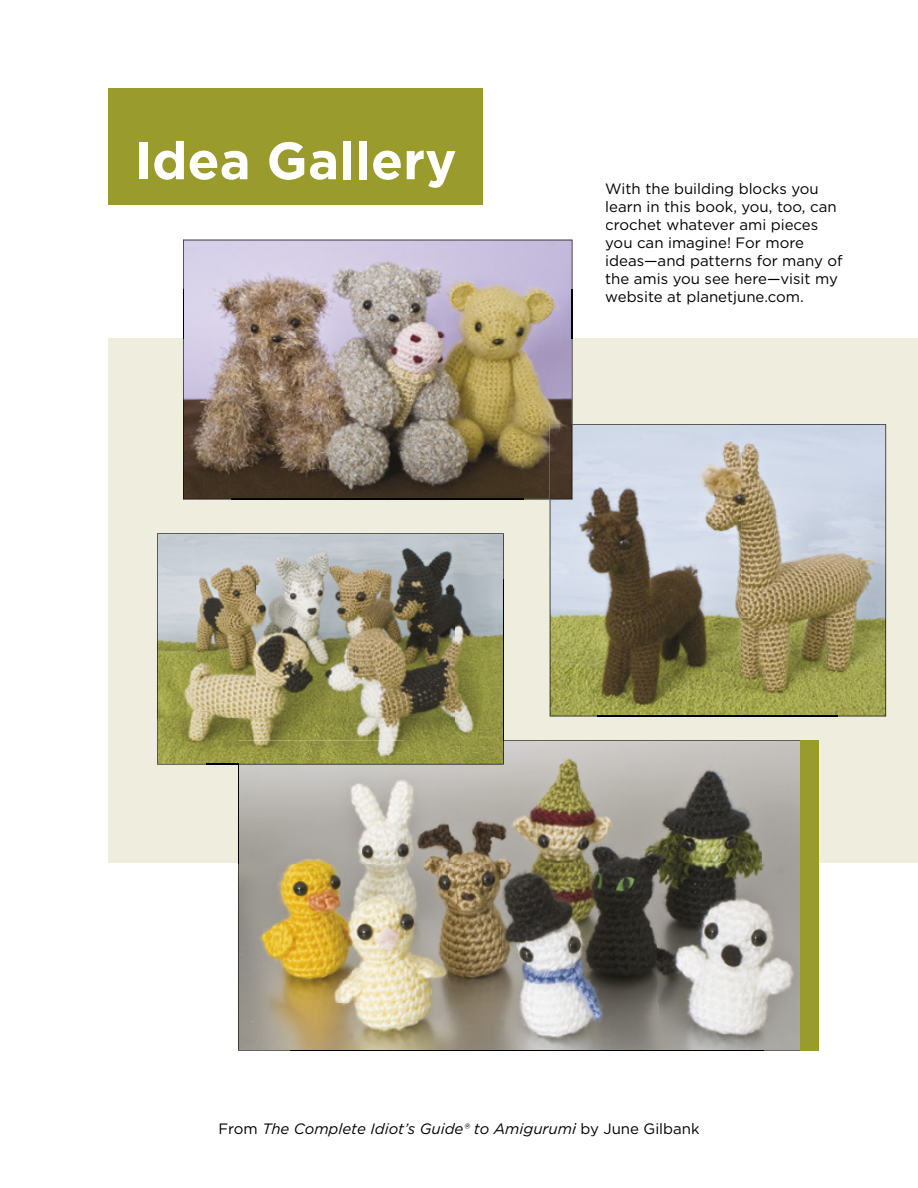
<style>
.page{position:relative;width:918px;height:1188px;background:#fff}
.page>*{position:absolute;margin:0;border:0;box-sizing:border-box;transform-origin:0 0}
.t1{font:700 52.5px "Gotham";color:#fff}
.t2{font:15px/18px "Gotham";color:#000}
.t3{font:italic 15px "Gotham";color:#000}
.s1{font-style:normal}
</style>
<div class="page">
<div style="left:108px;top:339px;width:810px;height:524px;background:#efeede"></div>
<div style="left:108px;top:88px;width:375px;height:117px;background:#9a9b2d"></div>
<img style="left:238px;top:863px;width:563px;height:188px">
<svg style="left:238px;top:740px;width:563px;height:123px"></svg>
<img style="left:238px;top:863px;width:53px;height:187px">
<img style="left:763px;top:863px;width:38px;height:187px">
<img style="left:291px;top:1050px;width:472px;height:1px">
<img style="left:504px;top:741px;width:297px;height:41px">
<svg style="left:573px;top:473px;width:265px;height:243px"></svg>
<img style="left:573px;top:424px;width:313px;height:49px">
<img style="left:550px;top:500px;width:48px;height:216px">
<img style="left:838px;top:473px;width:48px;height:243px">
<img style="left:598px;top:716px;width:240px;height:1px">
<img style="left:157px;top:533px;width:347px;height:232px">
<img style="left:238px;top:741px;width:266px;height:24px">
<img style="left:158px;top:534px;width:345px;height:46px">
<img style="left:158px;top:580px;width:49px;height:184px">
<img style="left:503px;top:580px;width:1px;height:160px">
<img style="left:207px;top:764px;width:31px;height:1px">
<img style="left:184px;top:240px;width:389px;height:99px">
<img style="left:183px;top:339px;width:390px;height:161px">
<img style="left:551px;top:425px;width:22px;height:75px">
<img style="left:183px;top:240px;width:389px;height:49px">
<img style="left:183px;top:289px;width:1px;height:50px">
<img style="left:572px;top:289px;width:1px;height:50px">
<img style="left:183px;top:339px;width:49px;height:160px">
<img style="left:524px;top:339px;width:48px;height:160px">
<img style="left:232px;top:499px;width:292px;height:1px">
<div style="left:801px;top:740px;width:18px;height:311px;background:#9a9b2d"></div>
<h1 class="t1" style="left:134px;top:126px;width:324px">Idea Gallery</h1>
<p class="t2" style="left:605px;top:180px;width:239px">With the building blocks you learn in this book, you, too, can crochet whatever ami pieces you can imagine! For more ideas—and patterns for many of the amis you see here—visit my website at planetjune.com.</p>
<p class="t3" style="left:218px;top:1119px;width:483px"><span class="s1">From</span> The Complete Idiot’s Guide® to Amigurumi <span class="s1">by June Gilbank</span></p>
</div>
